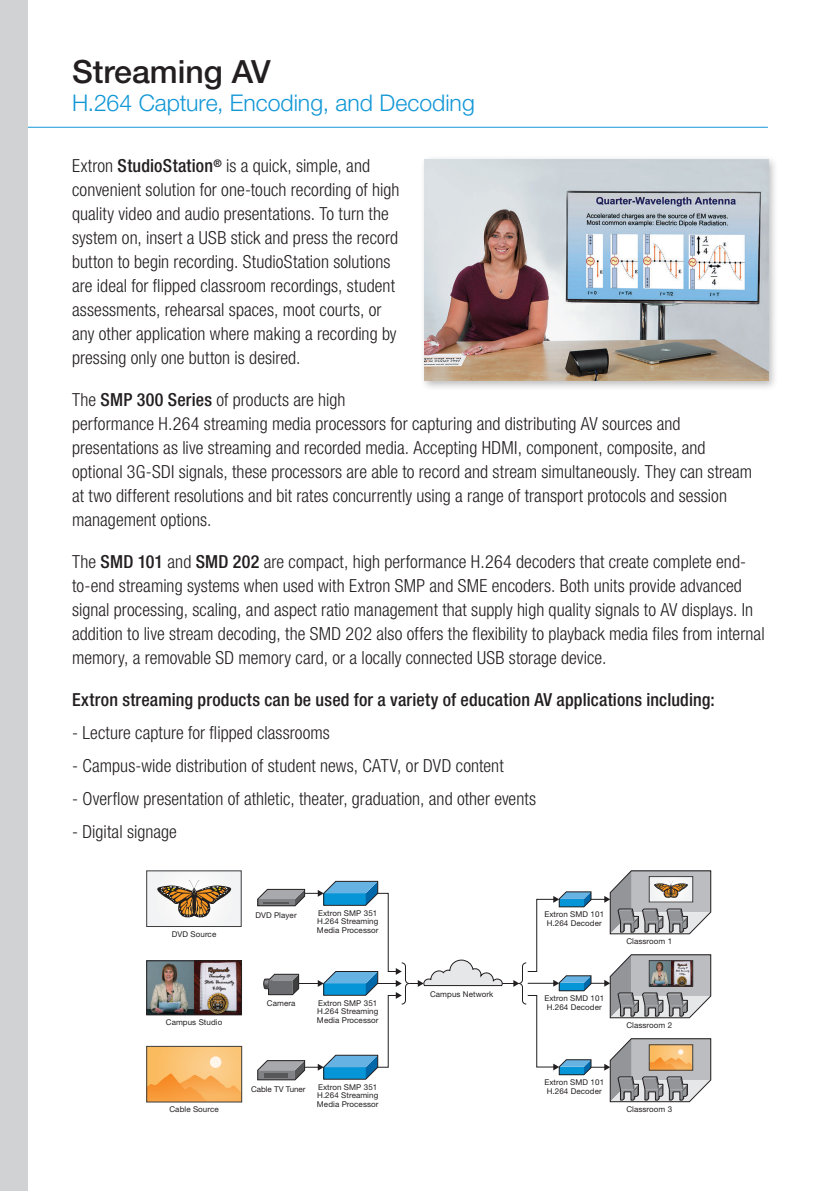
<style>
.page{position:relative;width:840px;height:1191px;background:#fff}
.page>*{position:absolute;margin:0;border:0;box-sizing:border-box;transform-origin:0 0}
.secondary_header{font:500 32px "Helvetica Neue LT Std";color:#231f20}
.subhead{font:300 23px "Helvetica Neue LT Std";color:#1197d6}
.Text{font:300 condensed 18px/24px "Helvetica Neue LT Std";letter-spacing:.005em;color:#231f20}
.Text-2{font:500 condensed 18px "Helvetica Neue LT Std";letter-spacing:.01em;color:#231f20}
.t1{font:8px/8.6px "Helvetica Neue LT Std";letter-spacing:.01em;color:#231f20}
.s1{font-weight:500}
</style>
<div class="page">
<hr style="left:0;top:127px;width:767px;height:1px;background:#1197d6">
<div style="left:0;top:0;width:28px;height:1191px;background:#d1d2d4"></div>
<img style="left:148px;top:962px;width:91px;height:51px">
<div style="left:146px;top:960px;width:95px;height:55px;border:1px solid #231f20"></div>
<svg style="left:148px;top:1048px;width:92px;height:25px;background:#fac577"></svg>
<div style="left:210px;top:1056px;width:11px;height:12px;background:#fef6eb;border-radius:50%"></div>
<svg style="left:148px;top:1073px;width:92px;height:27px;background:#f8ab54"></svg>
<div style="left:146px;top:1046px;width:96px;height:56px;border:1px solid #3e3e3f"></div>
<div style="left:147px;top:871px;width:94px;height:55px;background:#f2f3f4"></div>
<svg style="left:157px;top:880px;width:75px;height:38px"></svg>
<svg style="left:257px;top:870px;width:453px;height:232px"></svg>
<div style="left:419px;top:155px;width:358px;height:236px;background:#231f20;opacity:.3"></div>
<img style="left:424px;top:159px;width:344px;height:221px">
<p class="secondary_header" style="left:72px;top:52px;width:200px">Streaming AV</p>
<p class="subhead" style="left:72px;top:89px;width:404px">H.264 Capture, Encoding, and Decoding</p>
<p class="Text" style="left:72px;top:153px;width:329px">Extron <span class="s1">StudioStation</span><sup>®</sup> is a quick, simple, and convenient solution for one-touch recording of high quality video and audio presentations. To turn the system on, insert a USB stick and press the record button to begin recording. StudioStation solutions are ideal for flipped classroom recordings, student assessments, rehearsal spaces, moot courts, or any other application where making a recording by pressing only one button is desired.</p>
<p class="Text" style="left:72px;top:387px;width:681px">The <span class="s1">SMP 300 Series</span> of products are high<br>performance H.264 streaming media processors for capturing and distributing AV sources and presentations as live streaming and recorded media. Accepting HDMI, component, composite, and optional 3G-SDI signals, these processors are able to record and stream simultaneously. They can stream at two different resolutions and bit rates concurrently using a range of transport protocols and session management options.</p>
<p class="Text" style="left:72px;top:549px;width:693px">The <span class="s1">SMD 101</span> and <span class="s1">SMD 202</span> are compact, high performance H.264 decoders that create complete end&shy;to-end streaming systems when used with Extron SMP and SME encoders. Both units provide advanced signal processing, scaling, and aspect ratio management that supply high quality signals to AV displays. In addition to live stream decoding, the SMD 202 also offers the flexibility to playback media files from internal memory, a removable SD memory card, or a locally connected USB storage device.</p>
<p class="Text-2" style="left:72px;top:688px;width:644px">Extron streaming products can be used for a variety of education AV applications including:</p>
<p class="Text" style="left:72px;top:720px;width:259px">- Lecture capture for flipped classrooms</p>
<p class="Text" style="left:72px;top:753px;width:433px">- Campus-wide distribution of student news, CATV, or DVD content</p>
<p class="Text" style="left:72px;top:786px;width:465px">- Overflow presentation of athletic, theater, graduation, and other events</p>
<p class="Text" style="left:72px;top:819px;width:106px">- Digital signage</p>
<p class="t1" style="left:172px;top:929px;width:46px">DVD Source</p>
<p class="t1" style="left:166px;top:1018px;width:58px">Campus Studio</p>
<p class="t1" style="left:255px;top:910px;width:43px">DVD Player</p>
<p class="t1" style="left:317px;top:908px;width:63px">Extron SMP 351<br>H.264 Streaming<br>Media Processor</p>
<p class="t1" style="left:544px;top:910px;width:61px">Extron SMD 101<br>H.264 Decoder</p>
<p class="t1" style="left:267px;top:998px;width:30px">Camera</p>
<p class="t1" style="left:317px;top:998px;width:63px">Extron SMP 351<br>H.264 Streaming<br>Media Processor</p>
<p class="t1" style="left:430px;top:989px;width:65px">Campus Network</p>
<p class="t1" style="left:544px;top:994px;width:61px">Extron SMD 101<br>H.264 Decoder</p>
<p class="t1" style="left:626px;top:937px;width:47px">Classroom 1</p>
<p class="t1" style="left:626px;top:1021px;width:47px">Classroom 2</p>
<p class="t1" style="left:544px;top:1078px;width:61px">Extron SMD 101<br>H.264 Decoder</p>
<p class="t1" style="left:317px;top:1082px;width:63px">Extron SMP 351<br>H.264 Streaming<br>Media Processor</p>
<p class="t1" style="left:251px;top:1085px;width:56px">Cable TV Tuner</p>
<p class="t1" style="left:169px;top:1105px;width:51px">Cable Source</p>
<p class="t1" style="left:626px;top:1105px;width:47px">Classroom 3</p>
</div>
